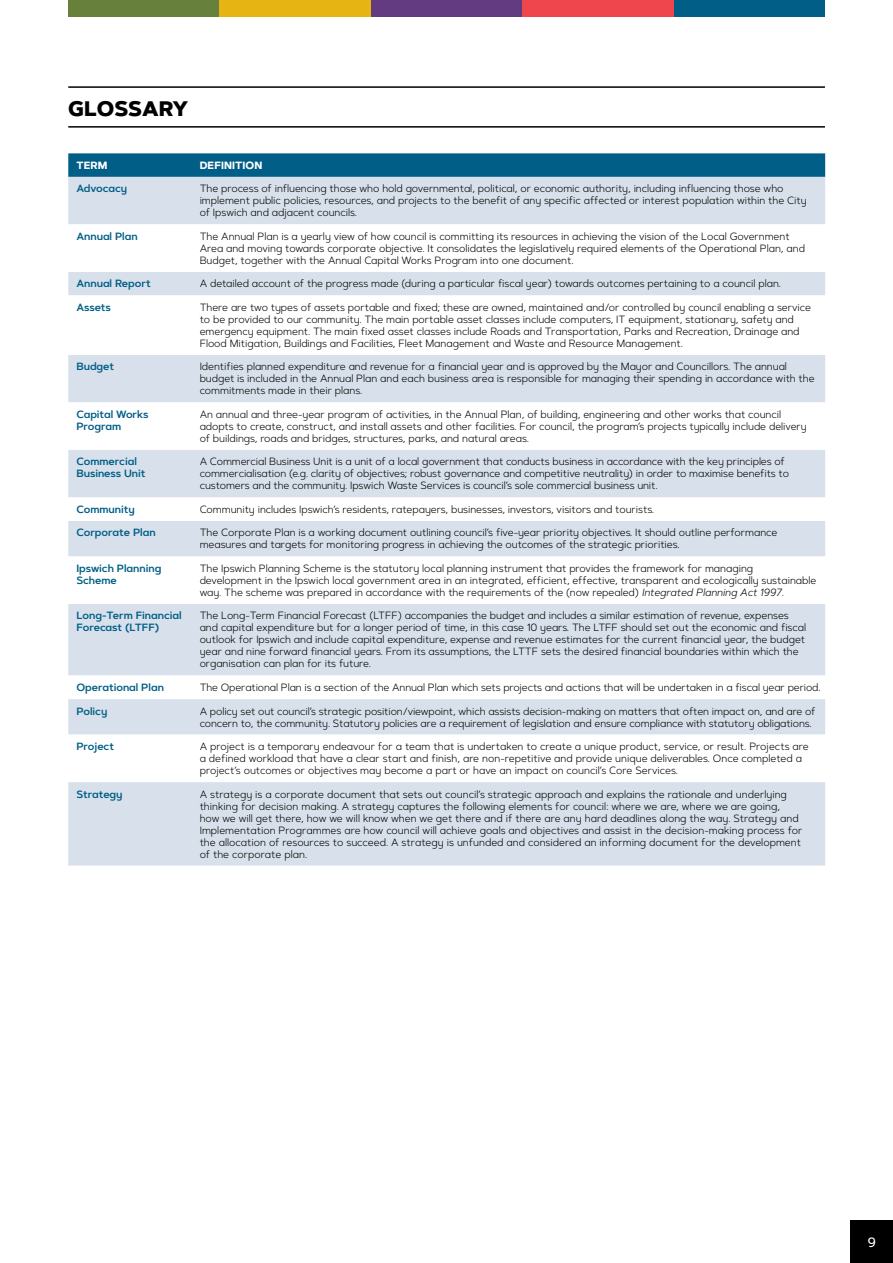
<style>
.page{position:relative;width:893px;height:1263px;background:#fff}
.page>*{position:absolute;margin:0;border:0;box-sizing:border-box;transform-origin:0 0}
.Sub_Heading_1_-_LINE{font:800 21px "Artegra Sans Alt";color:#000}
.t1{font:500 13.5px "Artegra Sans Alt";color:#fff}
.Table_content{font:300 10.5px/12px "Artegra Sans Alt";letter-spacing:-.005em;color:#000}
.Table_content-2{font:600 10.5px/12px "Artegra Sans Alt";letter-spacing:-.005em;color:#005e87}
.Table_header{font:700 10.5px "Artegra Sans Alt";letter-spacing:.01em;color:#fff}
.s1{font-style:italic}
</style>
<div class="page">
<hr style="left:68px;top:86px;width:757px;height:2px;background:#000">
<hr style="left:68px;top:126px;width:757px;height:2px;background:#000">
<svg style="left:68px;top:153px;width:757px;height:24px;background:#066189"></svg>
<div style="left:68px;top:177px;width:757px;height:689px;background:#d8e1eb"></div>
<svg style="left:68px;top:224px;width:757px;height:558px"></svg>
<div style="left:674px;top:0;width:151px;height:17px;background:#005e87"></div>
<div style="left:68px;top:0;width:151px;height:17px;background:#67803b"></div>
<div style="left:371px;top:0;width:151px;height:17px;background:#633b81"></div>
<div style="left:219px;top:0;width:152px;height:17px;background:#e7b513"></div>
<div style="left:522px;top:0;width:152px;height:17px;background:#ef454d"></div>
<div style="left:850px;top:1220px;width:43px;height:43px;background:#000"></div>
<p class="Sub_Heading_1_-_LINE" style="left:68px;top:92px;width:122px">GLOSSARY</p>
<p class="Table_header" style="left:76px;top:157px;width:33px">TERM</p>
<p class="Table_header" style="left:200px;top:157px;width:64px">DEFINITION</p>
<p class="Table_content-2" style="left:76px;top:183px;width:52px">Advocacy</p>
<p class="Table_content" style="left:200px;top:182px;width:608px">The process of influencing those who hold governmental, political, or economic authority, including influencing those who implement public policies, resources, and projects to the benefit of any specific affected or interest population within the City of Ipswich and adjacent councils.</p>
<p class="Table_content-2" style="left:76px;top:230px;width:63px">Annual Plan</p>
<p class="Table_content" style="left:200px;top:230px;width:607px">The Annual Plan is a yearly view of how council is committing its resources in achieving the vision of the Local Government<br>Area and moving towards corporate objective. It consolidates the legislatively required elements of the Operational Plan, and<br>Budget, together with the Annual Capital Works Program into one document.</p>
<p class="Table_content-2" style="left:76px;top:278px;width:76px">Annual Report</p>
<p class="Table_content" style="left:200px;top:277px;width:583px">A detailed account of the progress made (during a particular fiscal year) towards outcomes pertaining to a council plan.</p>
<p class="Table_content-2" style="left:76px;top:301px;width:36px">Assets</p>
<p class="Table_content" style="left:200px;top:301px;width:613px">There are two types of assets portable and fixed; these are owned, maintained and/or controlled by council enabling a service to be provided to our community. The main portable asset classes include computers, IT equipment, stationary, safety and emergency equipment. The main fixed asset classes include Roads and Transportation, Parks and Recreation, Drainage and Flood Mitigation, Buildings and Facilities, Fleet Management and Waste and Resource Management.</p>
<p class="Table_content-2" style="left:76px;top:361px;width:39px">Budget</p>
<p class="Table_content" style="left:200px;top:360px;width:616px">Identifies planned expenditure and revenue for a financial year and is approved by the Mayor and Councillors. The annual budget is included in the Annual Plan and each business area is responsible for managing their spending in accordance with the commitments made in their plans.</p>
<p class="Table_content-2" style="left:76px;top:408px;width:74px">Capital Works<br>Program</p>
<p class="Table_content" style="left:200px;top:408px;width:609px">An annual and three-year program of activities, in the Annual Plan, of building, engineering and other works that council adopts to create, construct, and install assets and other facilities. For council, the program’s projects typically include delivery of buildings, roads and bridges, structures, parks, and natural areas.</p>
<p class="Table_content-2" style="left:76px;top:456px;width:71px">Commercial<br>Business Unit</p>
<p class="Table_content" style="left:200px;top:456px;width:591px">A Commercial Business Unit is a unit of a local government that conducts business in accordance with the key principles of commercialisation (e.g. clarity of objectives; robust governance and competitive neutrality) in order to maximise benefits to customers and the community. Ipswich Waste Services is council’s sole commercial business unit.</p>
<p class="Table_content-2" style="left:76px;top:503px;width:60px">Community</p>
<p class="Table_content" style="left:200px;top:503px;width:456px">Community includes Ipswich’s residents, ratepayers, businesses, investors, visitors and tourists.</p>
<p class="Table_content-2" style="left:76px;top:527px;width:81px">Corporate Plan</p>
<p class="Table_content" style="left:200px;top:527px;width:579px">The Corporate Plan is a working document outlining council’s five-year priority objectives. It should outline performance measures and targets for monitoring progress in achieving the outcomes of the strategic priorities.</p>
<p class="Table_content-2" style="left:76px;top:562px;width:87px">Ipswich Planning<br>Scheme</p>
<p class="Table_content" style="left:200px;top:562px;width:618px">The Ipswich Planning Scheme is the statutory local planning instrument that provides the framework for managing development in the Ipswich local government area in an integrated, efficient, effective, transparent and ecologically sustainable way. The scheme was prepared in accordance with the requirements of the (now repealed) <span class="s1">Integrated Planning Act 1997</span>.</p>
<p class="Table_content-2" style="left:76px;top:610px;width:107px">Long-Term Financial<br>Forecast (LTFF)</p>
<p class="Table_content" style="left:200px;top:610px;width:608px">The Long-Term Financial Forecast (LTFF) accompanies the budget and includes a similar estimation of revenue, expenses and capital expenditure but for a longer period of time, in this case 10 years. The LTFF should set out the economic and fiscal outlook for Ipswich and include capital expenditure, expense and revenue estimates for the current financial year, the budget year and nine forward financial years. From its assumptions, the LTTF sets the desired financial boundaries within which the organisation can plan for its future.</p>
<p class="Table_content-2" style="left:76px;top:681px;width:89px">Operational Plan</p>
<p class="Table_content" style="left:200px;top:681px;width:622px">The Operational Plan is a section of the Annual Plan which sets projects and actions that will be undertaken in a fiscal year period.</p>
<p class="Table_content-2" style="left:76px;top:705px;width:32px">Policy</p>
<p class="Table_content" style="left:200px;top:705px;width:617px">A policy set out council’s strategic position/viewpoint, which assists decision-making on matters that often impact on, and are of concern to, the community. Statutory policies are a requirement of legislation and ensure compliance with statutory obligations.</p>
<p class="Table_content-2" style="left:76px;top:740px;width:39px">Project</p>
<p class="Table_content" style="left:200px;top:740px;width:611px">A project is a temporary endeavour for a team that is undertaken to create a unique product, service, or result. Projects are a defined workload that have a clear start and finish, are non-repetitive and provide unique deliverables. Once completed a project’s outcomes or objectives may become a part or have an impact on council’s Core Services.</p>
<p class="Table_content-2" style="left:76px;top:788px;width:48px">Strategy</p>
<p class="Table_content" style="left:200px;top:788px;width:604px">A strategy is a corporate document that sets out council’s strategic approach and explains the rationale and underlying thinking for decision making. A strategy captures the following elements for council: where we are, where we are going,<br>how we will get there, how we will know when we get there and if there are any hard deadlines along the way. Strategy and Implementation Programmes are how council will achieve goals and objectives and assist in the decision-making process for the allocation of resources to succeed. A strategy is unfunded and considered an informing document for the development of the corporate plan.</p>
<p class="t1" style="left:867px;top:1232px;width:10px">9</p>
</div>
